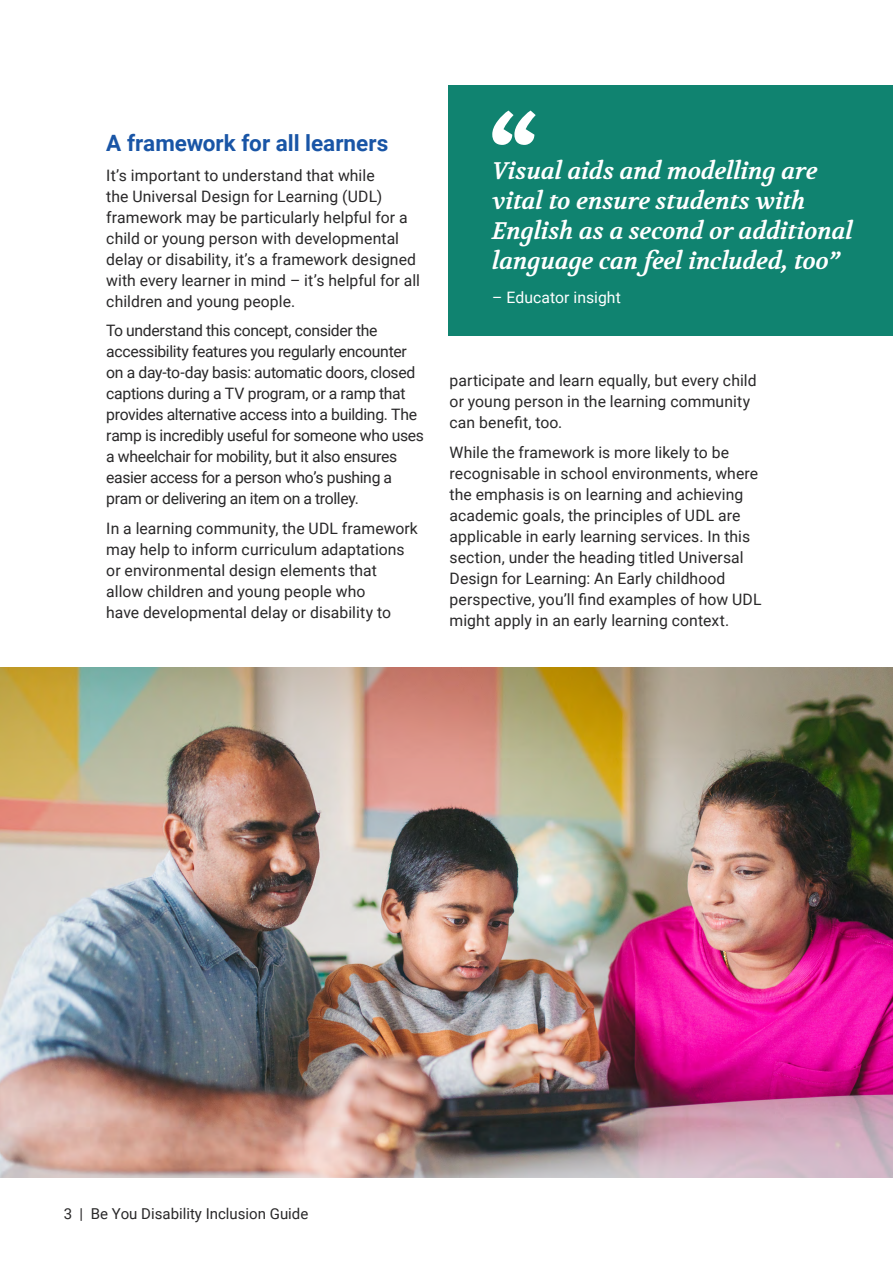
<style>
.page{position:relative;width:893px;height:1263px;background:#fff}
.page>*{position:absolute;margin:0;border:0;box-sizing:border-box;transform-origin:0 0}
.Pullout_quote{font:italic 700 24px/30px "Volkhov";letter-spacing:-.01em;color:#fff}
.Paragraph{font:700 22.5px "Roboto";color:#1955a6}
.Paragraph-2{font:15.75px/21px "Roboto";color:#292829}
.Paragraph-3{font:15.75px/21px "Roboto";letter-spacing:-.02em;color:#292829}
.Story_text{font:15.75px "Roboto";letter-spacing:.005em;color:#fff}
.t1{font:15px "Roboto";color:#292829}
</style>
<div class="page">
<img style="left:0;top:668px;width:893px;height:510px">
<div style="left:449px;top:85px;width:444px;height:251px;background:#108370"></div>
<svg style="left:492px;top:111px;width:44px;height:34px"></svg>
<p class="Paragraph" style="left:106px;top:127px;width:283px">A framework for all learners</p>
<p class="Paragraph-2" style="left:106px;top:164px;width:315px">It’s important to understand that while<br>the Universal Design for Learning (UDL) framework may be particularly helpful for a child or young person with developmental delay or disability, it’s a framework designed with every learner in mind – it’s helpful for all children and young people.</p>
<p class="Paragraph-3" style="left:106px;top:319px;width:319px">To understand this concept, consider the accessibility features you regularly encounter on a day-to-day basis: automatic doors, closed captions during a TV program, or a ramp that provides alternative access into a building. The ramp is incredibly useful for someone who uses a wheelchair for mobility, but it also ensures easier access for a person who’s pushing a pram or delivering an item on a trolley.</p>
<p class="Paragraph-2" style="left:106px;top:517px;width:313px">In a learning community, the UDL framework may help to inform curriculum adaptations or environmental design elements that<br>allow children and young people who<br>have developmental delay or disability to</p>
<p class="Pullout_quote" style="left:492px;top:156px;width:362px">Visual aids and modelling are vital to ensure students with<br>English as a second or additional language can feel included, too”</p>
<p class="Story_text" style="left:492px;top:286px;width:130px">– Educator insight</p>
<p class="Paragraph-2" style="left:450px;top:370px;width:309px">participate and learn equally, but every child or young person in the learning community can benefit, too.</p>
<p class="Paragraph-2" style="left:450px;top:441px;width:313px">While the framework is more likely to be recognisable in school environments, where the emphasis is on learning and achieving academic goals, the principles of UDL are applicable in early learning services. In this section, under the heading titled Universal Design for Learning: An Early childhood perspective, you’ll find examples of how UDL might apply in an early learning context.</p>
<p class="t1" style="left:64px;top:1203px;width:246px">3 | Be You Disability Inclusion Guide</p>
</div>
